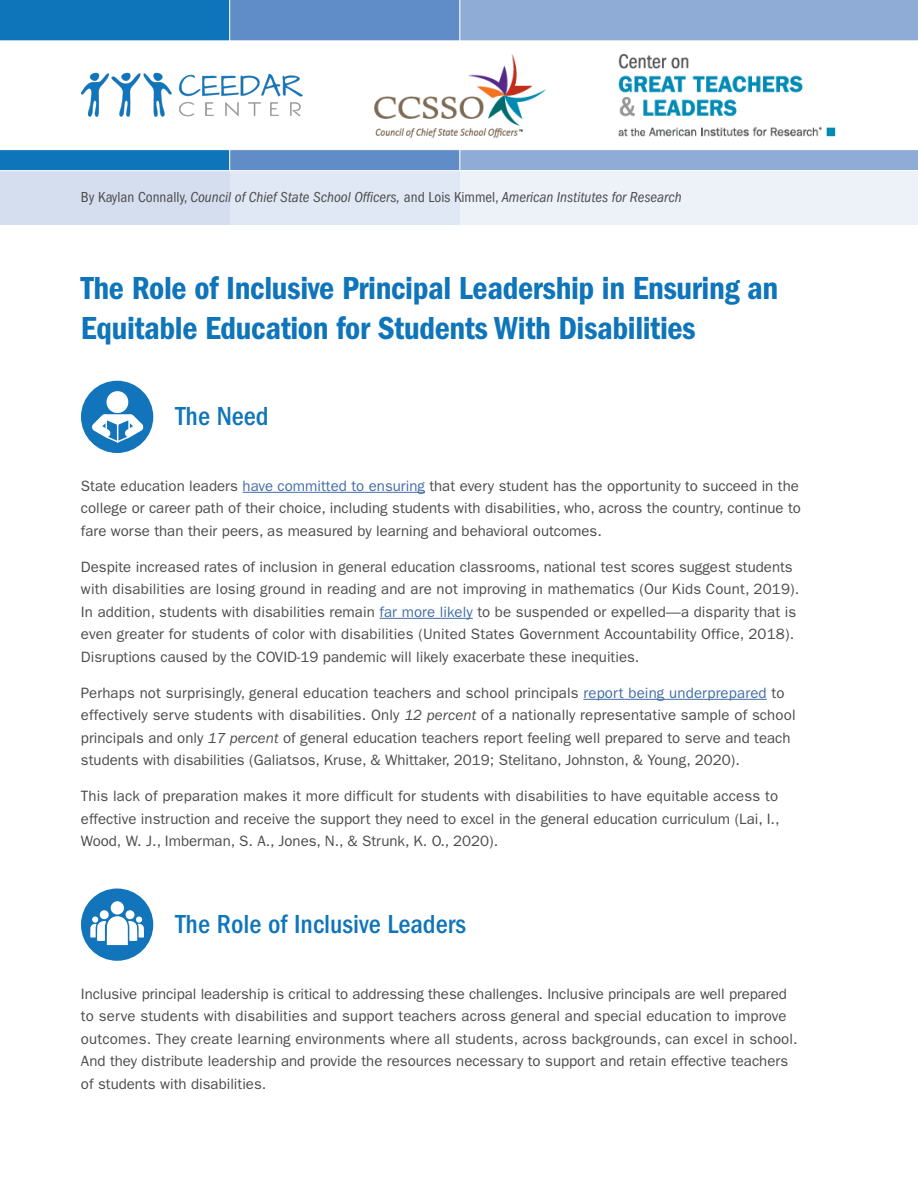
<style>
.page{position:relative;width:918px;height:1188px;background:#fff}
.page>*{position:absolute;margin:0;border:0;box-sizing:border-box;transform-origin:0 0}
.t1{font:33px/39.6px "ITC Franklin Gothic Std Dm Cd";letter-spacing:-.01em;color:#0f75ba}
.t2{font:500 condensed 27px "ITC Franklin Gothic Std";color:#0f75ba}
.t3{font:15px/22.5px "ITC Franklin Gothic Std";color:#4b4c4d}
.t4{font:italic condensed 15px "ITC Franklin Gothic Std";color:#4b4c4d}
.s1{font-style:normal}
.s2{color:#436da8}
.s3{font-style:italic}
</style>
<div class="page">
<img style="left:81px;top:72px;width:222px;height:45px">
<img style="left:374px;top:54px;width:172px;height:84px">
<img style="left:618px;top:53px;width:218px;height:84px">
<div style="left:0;top:150px;width:230px;height:75px;background:#d5deef"></div>
<div style="left:230px;top:150px;width:230px;height:75px;background:#e1e8f5"></div>
<div style="left:460px;top:150px;width:458px;height:75px;background:#edf1f8"></div>
<svg style="left:0;top:0;width:918px;height:41px;background:#6698cd"></svg>
<svg style="left:0;top:149px;width:918px;height:22px;background:#71a0d0"></svg>
<hr style="left:243px;top:492px;width:182px;height:1px;background:#436da8">
<hr style="left:380px;top:618px;width:93px;height:1px;background:#436da8">
<hr style="left:583px;top:699px;width:184px;height:1px;background:#436da8">
<div style="left:81px;top:889px;width:72px;height:72px;background:#1274ba;border-radius:50%"></div>
<div style="left:111px;top:901px;width:13px;height:14px;background:#fff;border-radius:50%"></div>
<svg style="left:126px;top:910px;width:9px;height:9px"></svg>
<div style="left:100px;top:910px;width:9px;height:9px;background:#fff;border-radius:50%"></div>
<svg style="left:90px;top:914px;width:54px;height:31px"></svg>
<div style="left:92px;top:916px;width:6px;height:7px;background:#fff;border-radius:50%"></div>
<div style="left:81px;top:381px;width:72px;height:72px;background:#1274ba;border-radius:50%"></div>
<div style="left:106px;top:391px;width:22px;height:22px;background:#fff;border-radius:50%"></div>
<svg style="left:92px;top:414px;width:52px;height:29px"></svg>
<p class="t4" style="left:81px;top:188px;width:602px"><span class="s1">By Kaylan Connally,</span> Council of Chief State School Officers, <span class="s1">and Lois Kimmel,</span> American Institutes for Research</p>
<h1 class="t1" style="left:81px;top:268px;width:699px">The Role of Inclusive Principal Leadership in Ensuring an<br>Equitable Education for Students With Disabilities</h1>
<h2 class="t2" style="left:175px;top:401px;width:95px">The Need</h2>
<p class="t3" style="left:81px;top:475px;width:722px">State education leaders <span class="s2">have committed to ensuring</span> that every student has the opportunity to succeed in the college or career path of their choice, including students with disabilities, who, across the country, continue to fare worse than their peers, as measured by learning and behavioral outcomes.</p>
<p class="t3" style="left:81px;top:556px;width:720px">Despite increased rates of inclusion in general education classrooms, national test scores suggest students with disabilities are losing ground in reading and are not improving in mathematics (Our Kids Count, 2019).<br>In addition, students with disabilities remain <span class="s2">far more likely</span> to be suspended or expelled—a disparity that is even greater for students of color with disabilities (United States Government Accountability Office, 2018).<br>Disruptions caused by the COVID-19 pandemic will likely exacerbate these inequities.</p>
<p class="t3" style="left:81px;top:682px;width:716px">Perhaps not surprisingly, general education teachers and school principals <span class="s2">report being underprepared</span> to effectively serve students with disabilities. Only <span class="s3">12 percent</span> of a nationally representative sample of school principals and only <span class="s3">17 percent</span> of general education teachers report feeling well prepared to serve and teach students with disabilities (Galiatsos, Kruse, &amp; Whittaker, 2019; Stelitano, Johnston, &amp; Young, 2020).</p>
<p class="t3" style="left:81px;top:785px;width:700px;text-align:justify">This lack of preparation makes it more difficult for students with disabilities to have equitable access to effective instruction and receive the support they need to excel in the general education curriculum (Lai, I., Wood, W. J., Imberman, S. A., Jones, N., &amp; Strunk, K. O., 2020).</p>
<h2 class="t2" style="left:175px;top:908px;width:292px">The Role of Inclusive Leaders</h2>
<p class="t3" style="left:81px;top:982px;width:718px">Inclusive principal leadership is critical to addressing these challenges. Inclusive principals are well prepared to serve students with disabilities and support teachers across general and special education to improve outcomes. They create learning environments where all students, across backgrounds, can excel in school.<br>And they distribute leadership and provide the resources necessary to support and retain effective teachers of students with disabilities.</p>
</div>
